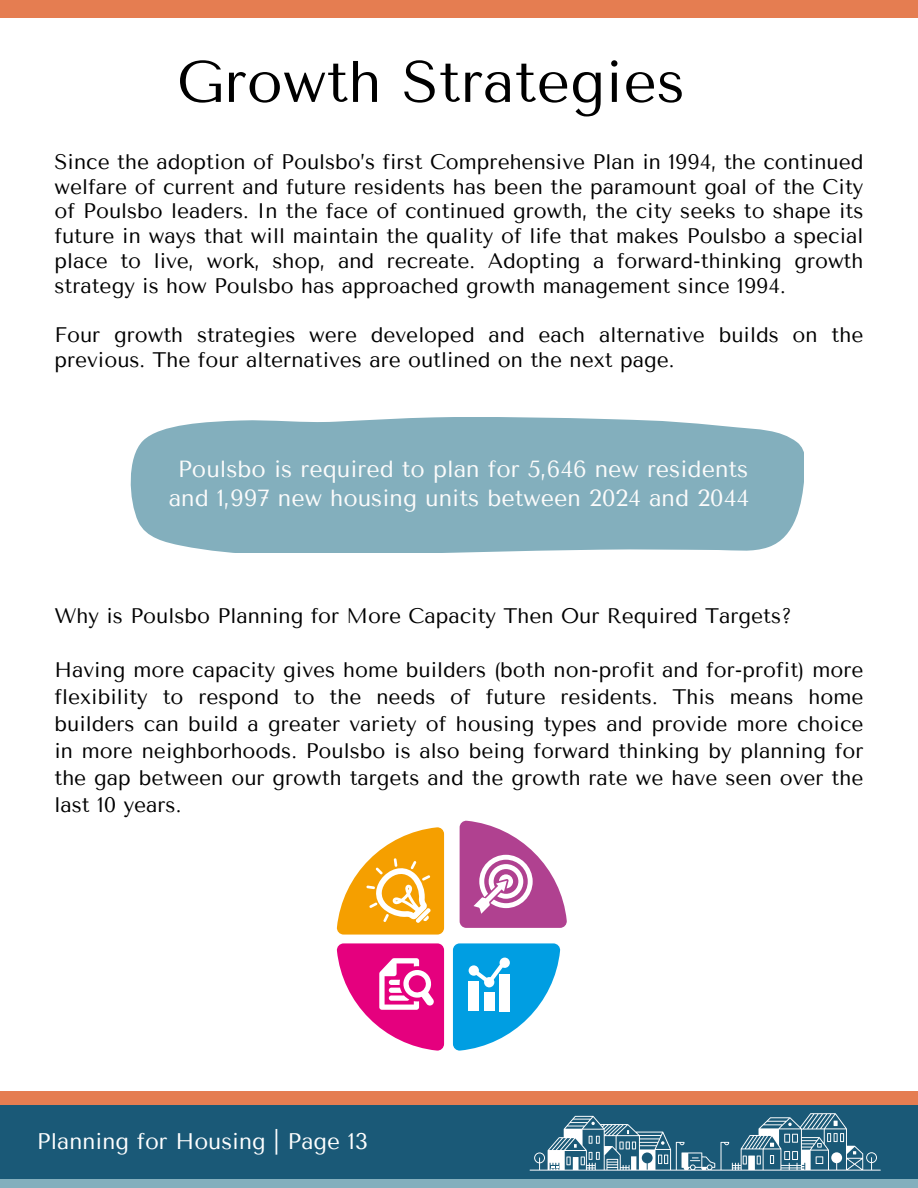
<style>
.page{position:relative;width:918px;height:1188px;background:#fff}
.page>*{position:absolute;margin:0;border:0;box-sizing:border-box;transform-origin:0 0}
.t1{font:58.5px "Tenor Sans";color:#000}
.t2{font:23.25px/29.2px "Tenor Sans";color:#fbfbfb;text-align:center}
.t3{font:22.5px "Tenor Sans";color:#fff}
.t4{font:21px/24.8px "Tenor Sans";color:#000;text-align:justify}
</style>
<div class="page">
<div style="left:0;top:1113px;width:918px;height:75px;background:#83afbd"></div>
<div style="left:0;top:1091px;width:918px;height:75px;background:#e57d51"></div>
<div style="left:0;top:1105px;width:918px;height:74px;background:#1a5977"></div>
<svg style="left:530px;top:1113px;width:351px;height:58px"></svg>
<div style="left:0;top:0;width:918px;height:18px;background:#e57d51"></div>
<svg style="left:130px;top:417px;width:673px;height:136px;background:#8bb4c1"></svg>
<svg style="left:460px;top:820px;width:107px;height:108px;fill:#b04190"></svg>
<svg style="left:337px;top:827px;width:107px;height:108px;fill:#f59f00"></svg>
<svg style="left:453px;top:943px;width:107px;height:108px;fill:#009ee2"></svg>
<svg style="left:337px;top:943px;width:107px;height:108px;fill:#e5007e"></svg>
<svg style="left:474px;top:855px;width:59px;height:59px"></svg>
<svg style="left:474px;top:962px;width:31px;height:23px"></svg>
<div style="left:484px;top:977px;width:10px;height:10px;background:#fff;border-radius:50%"></div>
<div style="left:500px;top:958px;width:10px;height:10px;background:#fff;border-radius:50%"></div>
<div style="left:469px;top:965px;width:10px;height:11px;background:#fff;border-radius:50%"></div>
<div style="left:469px;top:981px;width:10px;height:30px;background:#fff"></div>
<div style="left:484px;top:992px;width:10px;height:19px;background:#fff"></div>
<div style="left:500px;top:974px;width:10px;height:37px;background:#fff"></div>
<svg style="left:379px;top:958px;width:55px;height:52px"></svg>
<svg style="left:366px;top:858px;width:65px;height:65px"></svg>
<p class="t1" style="left:177px;top:48px;width:510px">Growth Strategies</p>
<p class="t4" style="left:54px;top:149px;width:810px">Since the adoption of Poulsbo’s first Comprehensive Plan in 1994, the continued welfare of current and future residents has been the paramount goal of the City of Poulsbo leaders. In the face of continued growth, the city seeks to shape its future in ways that will maintain the quality of life that makes Poulsbo a special place to live, work, shop, and recreate. Adopting a forward-thinking growth strategy is how Poulsbo has approached growth management since 1994.</p>
<p class="t4" style="left:54px;top:323px;width:810px">Four growth strategies were developed and each alternative builds on the previous. The four alternatives are outlined on the next page.</p>
<p class="t2" style="left:169px;top:454px;width:582px">Poulsbo is required to plan for 5,646 new residents and 1,997 new housing units between 2024 and 2044</p>
<p class="t4" style="left:54px;top:604px;width:739px">Why is Poulsbo Planning for More Capacity Then Our Required Targets?</p>
<p class="t4" style="left:54px;top:657px;width:810px;line-height:27px">Having more capacity gives home builders (both non-profit and for-profit) more flexibility to respond to the needs of future residents. This means home builders can build a greater variety of housing types and provide more choice in more neighborhoods. Poulsbo is also being forward thinking by planning for the gap between our growth targets and the growth rate we have seen over the last 10 years.</p>
<p class="t3" style="left:37px;top:1128px;width:332px">Planning for Housing | Page 13</p>
</div>
